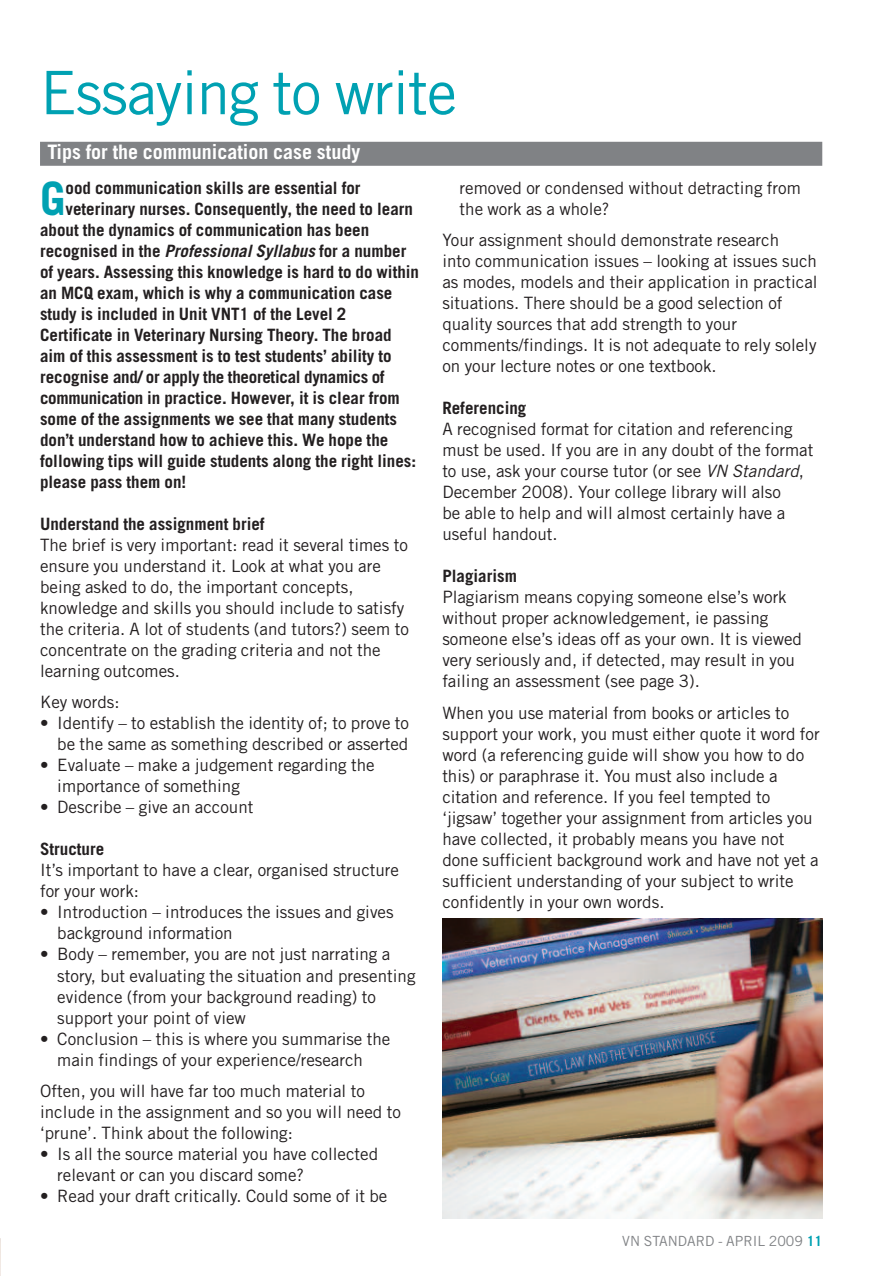
<style>
.page{position:relative;width:879px;height:1276px;background:#fff}
.page>*{position:absolute;margin:0;border:0;box-sizing:border-box;transform-origin:0 0}
.t1{font:60px "Trade Gothic";letter-spacing:-.02em;color:#00a1b2}
.t2{font:700 46px "Trade Gothic";color:#00a1b2}
.t3{font:700 20px "Trade Gothic";color:#fff}
.t4{font:17px/21px "Trade Gothic";color:#231f20}
.t5{font:700 17px "Trade Gothic";color:#231f20}
.t6{font:14px "Trade Gothic";color:#808285}
.s1{font-style:italic}
.s2{font-weight:700;color:#00a1b2}
</style>
<div class="page">
<div style="left:40px;top:142px;width:782px;height:24px;background:#808285"></div>
<img style="left:0;top:1238px;width:1px;height:38px">
<img style="left:442px;top:918px;width:380px;height:300px">
<h1 class="t1" style="left:40px;top:71px;width:418px">Essaying to write</h1>
<p class="t3" style="left:48px;top:145px;width:314px">Tips for the communication case study</p>
<h2 class="t2" style="left:40px;top:181px;width:27px">G</h2>
<p class="t5" style="left:66px;top:181px;width:296px">ood communication skills are essential for</p>
<p class="t5" style="left:66px;top:202px;width:349px">veterinary nurses. Consequently, the need to learn</p>
<p class="t5" style="left:40px;top:223px;width:331px">about the dynamics of communication has been</p>
<p class="t5" style="left:40px;top:244px;width:368px">recognised in the <span class="s1">Professional Syllabus</span> for a number</p>
<p class="t5" style="left:40px;top:265px;width:381px">of years. Assessing this knowledge is hard to do within</p>
<p class="t5" style="left:40px;top:286px;width:354px">an MCQ exam, which is why a communication case</p>
<p class="t5" style="left:40px;top:307px;width:308px">study is included in Unit VNT1 of the Level 2</p>
<p class="t5" style="left:40px;top:328px;width:353px">Certificate in Veterinary Nursing Theory. The broad</p>
<p class="t5" style="left:40px;top:349px;width:353px">aim of this assessment is to test students’ ability to</p>
<p class="t5" style="left:40px;top:370px;width:346px">recognise and/ or apply the theoretical dynamics of</p>
<p class="t5" style="left:40px;top:391px;width:361px">communication in practice. However, it is clear from</p>
<p class="t5" style="left:40px;top:412px;width:359px">some of the assignments we see that many students</p>
<p class="t5" style="left:40px;top:433px;width:350px">don’t understand how to achieve this. We hope the</p>
<p class="t5" style="left:40px;top:454px;width:377px">following tips will guide students along the right lines:</p>
<p class="t5" style="left:40px;top:475px;width:148px">please pass them on!</p>
<p class="t5" style="left:40px;top:517px;width:226px">Understand the assignment brief</p>
<p class="t4" style="left:40px;top:536px;width:370px">The brief is very important: read it several times to ensure you understand it. Look at what you are being asked to do, the important concepts, knowledge and skills you should include to satisfy the criteria. A lot of students (and tutors?) seem to concentrate on the grading criteria and not the learning outcomes.</p>
<p class="t4" style="left:40px;top:693px;width:81px">Key words:</p>
<p class="t4" style="left:40px;top:714px;width:371px;text-align:right">• Identify – to establish the identity of; to prove to be the same as something described or asserted</p>
<p class="t4" style="left:57px;top:756px;width:319px;text-indent:-17px">• Evaluate – make a judgement regarding the importance of something</p>
<p class="t4" style="left:40px;top:798px;width:215px">• Describe – give an account</p>
<p class="t5" style="left:40px;top:843px;width:66px">Structure</p>
<p class="t4" style="left:40px;top:861px;width:360px">It’s important to have a clear, organised structure for your work:</p>
<p class="t4" style="left:57px;top:903px;width:338px;text-indent:-17px">• Introduction – introduces the issues and gives background information</p>
<p class="t4" style="left:57px;top:945px;width:360px;text-indent:-17px">• Body – remember, you are not just narrating a story, but evaluating the situation and presenting evidence (from your background reading) to support your point of view</p>
<p class="t4" style="left:40px;top:1029px;width:352px;text-align:center">• Conclusion – this is where you summarise the main findings of your experience/research</p>
<p class="t4" style="left:40px;top:1082px;width:362px">Often, you will have far too much material to include in the assignment and so you will need to ‘prune’. Think about the following:</p>
<p class="t4" style="left:57px;top:1145px;width:322px;text-indent:-17px">• Is all the source material you have collected relevant or can you discard some?</p>
<p class="t4" style="left:40px;top:1187px;width:349px">• Read your draft critically. Could some of it be</p>
<p class="t4" style="left:459px;top:179px;width:343px">removed or condensed without detracting from the work as a whole?</p>
<p class="t4" style="left:442px;top:231px;width:377px">Your assignment should demonstrate research<br>into communication issues – looking at issues such as modes, models and their application in practical situations. There should be a good selection of quality sources that add strength to your comments/findings. It is not adequate to rely solely on your lecture notes or one textbook.</p>
<p class="t5" style="left:442px;top:402px;width:86px">Referencing</p>
<p class="t4" style="left:442px;top:420px;width:372px">A recognised format for citation and referencing must be used. If you are in any doubt of the format to use, ask your course tutor (or see <span class="s1">VN Standard</span>, December 2008). Your college library will also<br>be able to help and will almost certainly have a useful handout.</p>
<p class="t5" style="left:442px;top:570px;width:76px">Plagiarism</p>
<p class="t4" style="left:442px;top:588px;width:361px">Plagiarism means copying someone else’s work without proper acknowledgement, ie passing someone else’s ideas off as your own. It is viewed very seriously and, if detected, may result in you failing an assessment (see page 3).</p>
<p class="t4" style="left:442px;top:704px;width:379px">When you use material from books or articles to support your work, you must either quote it word for word (a referencing guide will show you how to do this) or paraphrase it. You must also include a citation and reference. If you feel tempted to ‘jigsaw’ together your assignment from articles you have collected, it probably means you have not done sufficient background work and have not yet a sufficient understanding of your subject to write confidently in your own words.</p>
<p class="t6" style="left:622px;top:1236px;width:201px">VN STANDARD - APRIL 2009 <span class="s2">11</span></p>
</div>
